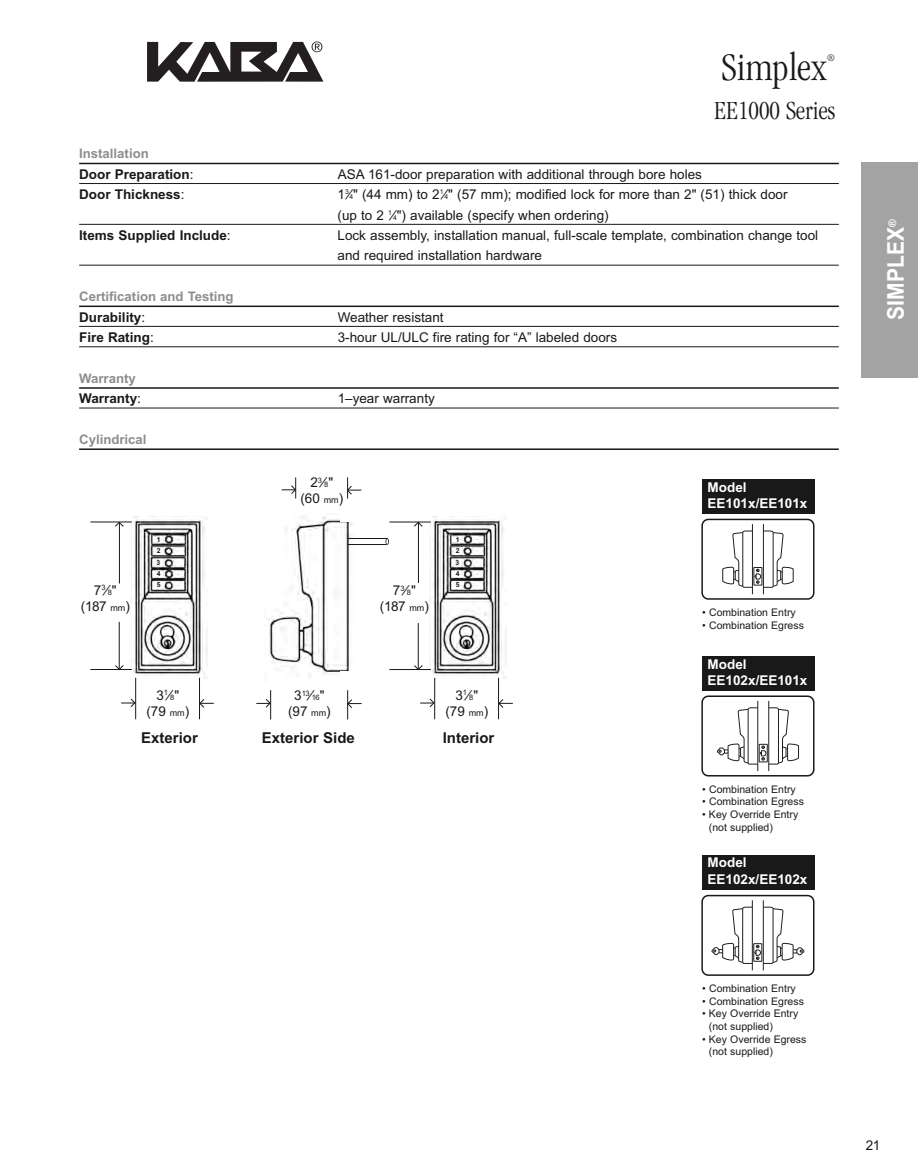
<style>
.page{position:relative;width:918px;height:1175px;background:#fff}
.page>*{position:absolute;margin:0;border:0;box-sizing:border-box;transform-origin:0 0}
.t1{font:300 condensed 40.5px "Garamond";color:#191919}
.t2{font:300 condensed 27px "Garamond";color:#191919}
.t3{font:700 23.1px "Arial";color:#fff;scale:.91 1}
.t4{font:700 15px "Arial";color:#191919}
.t5{font:13.5px/16.2px "Arial";color:#191919;text-align:center}
.t6{font:700 13.5px "Arial";color:#191919}
.t7{font:700 13.5px/16.2px "Arial";color:#fff}
.t8{font:700 13.2px "Arial";color:#8d8d8d}
.t9{font:10.5px/12.6px "Arial";color:#191919}
.t10{font:300 condensed 10.5px "Garamond";color:#191919}
.t11{font:7.5px "Arial";color:#191919}
.t12{font:700 6.9px/11.2px "Arial";color:#191919;text-align:justify}
.s1{font-weight:400}
.s2{font-size:6.75px}
.s3{font-size:7.5px}
.s4{font-size:9px}
.s5{font-size:13.5px}
</style>
<div class="page">
<svg style="left:147px;top:41px;width:176px;height:41px"></svg>
<div style="left:861px;top:162px;width:57px;height:215px;background:#a3a3a3"></div>
<hr style="left:79px;top:163px;width:760px;height:1px;background:#191919">
<hr style="left:79px;top:183px;width:760px;height:1px;background:#191919">
<hr style="left:79px;top:224px;width:760px;height:1px;background:#191919">
<hr style="left:79px;top:265px;width:760px;height:1px;background:#191919">
<hr style="left:79px;top:305px;width:760px;height:2px;background:#191919">
<hr style="left:79px;top:326px;width:760px;height:1px;background:#191919">
<hr style="left:79px;top:346px;width:760px;height:1px;background:#191919">
<hr style="left:79px;top:387px;width:760px;height:2px;background:#191919">
<hr style="left:79px;top:408px;width:760px;height:1px;background:#191919">
<hr style="left:79px;top:448px;width:760px;height:2px;background:#191919">
<svg style="left:701px;top:518px;width:114px;height:81px"></svg>
<svg style="left:701px;top:695px;width:114px;height:81px"></svg>
<svg style="left:701px;top:894px;width:113px;height:81px"></svg>
<div style="left:702px;top:479px;width:112px;height:35px;background:#191919"></div>
<div style="left:702px;top:854px;width:112px;height:35px;background:#191919"></div>
<div style="left:702px;top:656px;width:112px;height:35px;background:#191919"></div>
<img style="left:267px;top:517px;width:85px;height:159px">
<img style="left:129px;top:516px;width:78px;height:163px">
<hr style="left:135px;top:678px;width:1px;height:41px;background:#191919">
<hr style="left:199px;top:678px;width:1px;height:41px;background:#191919">
<hr style="left:90px;top:521px;width:42px;height:1px;background:#191919">
<hr style="left:90px;top:669px;width:42px;height:1px;background:#191919">
<svg style="left:347px;top:690px;width:15px;height:29px"></svg>
<svg style="left:256px;top:690px;width:15px;height:29px"></svg>
<svg style="left:200px;top:699px;width:14px;height:9px"></svg>
<svg style="left:121px;top:698px;width:15px;height:9px"></svg>
<hr style="left:119px;top:622px;width:1px;height:47px;background:#191919">
<svg style="left:115px;top:664px;width:9px;height:5px"></svg>
<svg style="left:347px;top:477px;width:14px;height:21px"></svg>
<svg style="left:282px;top:477px;width:15px;height:21px"></svg>
<hr style="left:119px;top:522px;width:1px;height:61px;background:#191919">
<svg style="left:114px;top:521px;width:10px;height:6px"></svg>
<img style="left:428px;top:517px;width:78px;height:162px">
<hr style="left:434px;top:678px;width:1px;height:41px;background:#191919">
<hr style="left:498px;top:678px;width:1px;height:41px;background:#191919">
<hr style="left:389px;top:522px;width:42px;height:1px;background:#191919">
<hr style="left:389px;top:669px;width:42px;height:1px;background:#191919">
<svg style="left:499px;top:699px;width:14px;height:9px"></svg>
<svg style="left:420px;top:698px;width:15px;height:9px"></svg>
<hr style="left:418px;top:623px;width:1px;height:46px;background:#191919">
<svg style="left:414px;top:664px;width:9px;height:5px"></svg>
<hr style="left:418px;top:522px;width:1px;height:61px;background:#191919">
<svg style="left:413px;top:521px;width:10px;height:6px"></svg>
<div style="left:340px;top:509px;width:16px;height:13px;background:#fff"></div>
<div style="left:340px;top:671px;width:16px;height:13px;background:#fff"></div>
<hr style="left:348px;top:538px;width:39px;height:1px;background:#191919">
<hr style="left:347px;top:544px;width:40px;height:1px;background:#191919">
<svg style="left:386px;top:538px;width:3px;height:7px"></svg>
<h1 class="t1" style="left:721px;top:49px;width:107px">Simplex</h1>
<p class="t10" style="left:827px;top:53px;width:10px">®</p>
<h2 class="t2" style="left:714px;top:98px;width:123px">EE1000 Series</h2>
<p class="t8" style="left:79px;top:146px;width:71px">Installation</p>
<p class="t6" style="left:79px;top:166px;width:116px">Door Preparation<span class="s1">:</span></p>
<p class="t5" style="left:338px;top:166px;width:366px">ASA 161-door preparation with additional through bore holes</p>
<p class="t6" style="left:79px;top:187px;width:107px">Door Thickness<span class="s1">:</span></p>
<p class="t5" style="left:338px;top:184px;width:452px;line-height:20.4px;text-align:left">1<sup>3</sup>⁄<span class="s2">4</span>" (44 mm) to 2<sup>1</sup>⁄<span class="s2">4</span>" (57 mm); modified lock for more than 2" (51) thick door (up to 2 <sup>1</sup>⁄<span class="s2">4</span>") available (specify when ordering)</p>
<p class="t6" style="left:79px;top:227px;width:153px">Items Supplied Include<span class="s1">:</span></p>
<p class="t5" style="left:338px;top:225px;width:482px;line-height:20.4px;text-align:left">Lock assembly, installation manual, full-scale template, combination change tool and required installation hardware</p>
<p class="t8" style="left:79px;top:289px;width:156px">Certification and Testing</p>
<p class="t6" style="left:79px;top:309px;width:68px">Durability<span class="s1">:</span></p>
<p class="t5" style="left:338px;top:309px;width:107px">Weather resistant</p>
<p class="t6" style="left:79px;top:329px;width:76px">Fire Rating<span class="s1">:</span></p>
<p class="t5" style="left:338px;top:329px;width:281px">3-hour UL/ULC fire rating for “A” labeled doors</p>
<p class="t8" style="left:79px;top:370px;width:58px">Warranty</p>
<p class="t6" style="left:79px;top:391px;width:63px">Warranty<span class="s1">:</span></p>
<p class="t5" style="left:338px;top:390px;width:99px">1–year warranty</p>
<p class="t8" style="left:79px;top:432px;width:69px">Cylindrical</p>
<p class="t5" style="left:81px;top:582px;width:51px">7<sup>3</sup>⁄<span class="s3">8</span>" (187 <span class="s4">mm</span>)</p>
<p class="t12" style="left:157px;top:534px;width:6px">1<br>2<br>3</p>
<p class="t12" style="left:157px;top:567px;width:5px">4<br>5</p>
<p class="t5" style="left:300px;top:474px;width:44px">2<sup>3</sup>⁄<span class="s3">8</span>" (60 <span class="s4">mm</span>)</p>
<p class="t5" style="left:380px;top:582px;width:51px">7<sup>3</sup>⁄<span class="s3">8</span>" (187 <span class="s4">mm</span>)</p>
<p class="t12" style="left:456px;top:534px;width:6px">1<br>2<br>3</p>
<p class="t12" style="left:456px;top:567px;width:5px">4<br>5</p>
<p class="t5" style="left:146px;top:687px;width:44px">3<sup>1</sup>⁄<span class="s3">8</span>" (79 <span class="s4">mm</span>)</p>
<p class="t11" style="left:294px;top:690px;width:32px"><span class="s5">3</span>13<span class="s5">⁄</span>16<span class="s5">"</span></p>
<p class="t5" style="left:288px;top:703px;width:44px">(97 <span class="s4">mm</span>)</p>
<p class="t5" style="left:445px;top:687px;width:44px">3<sup>1</sup>⁄<span class="s3">8</span>" (79 <span class="s4">mm</span>)</p>
<p class="t4" style="left:141px;top:729px;width:58px">Exterior</p>
<p class="t4" style="left:262px;top:729px;width:94px">Exterior Side</p>
<p class="t4" style="left:443px;top:729px;width:53px">Interior</p>
<p class="t7" style="left:708px;top:479px;width:101px">Model<br>EE101x/EE101x</p>
<p class="t9" style="left:702px;top:606px;width:95px">• Combination Entry</p>
<p class="t9" style="left:702px;top:618px;width:103px">• Combination Egress</p>
<p class="t7" style="left:708px;top:656px;width:101px">Model<br>EE102x/EE101x</p>
<p class="t9" style="left:702px;top:783px;width:95px">• Combination Entry</p>
<p class="t9" style="left:702px;top:795px;width:103px">• Combination Egress</p>
<p class="t9" style="left:709px;top:808px;width:91px;text-indent:-7px">• Key Override Entry (not supplied)</p>
<p class="t7" style="left:708px;top:854px;width:101px">Model<br>EE102x/EE102x</p>
<h3 class="t3" style="left:882px;top:320px;width:111px;rotate:-90deg">SIMPLEX<sup>®</sup></h3>
<p class="t9" style="left:702px;top:982px;width:95px">• Combination Entry</p>
<p class="t9" style="left:702px;top:994px;width:103px">• Combination Egress</p>
<p class="t9" style="left:709px;top:1007px;width:91px;text-indent:-7px">• Key Override Entry (not supplied)</p>
<p class="t9" style="left:709px;top:1032px;width:99px;text-indent:-7px">• Key Override Egress (not supplied)</p>
<p class="t5" style="left:866px;top:1136px;width:16px">21</p>
</div>
